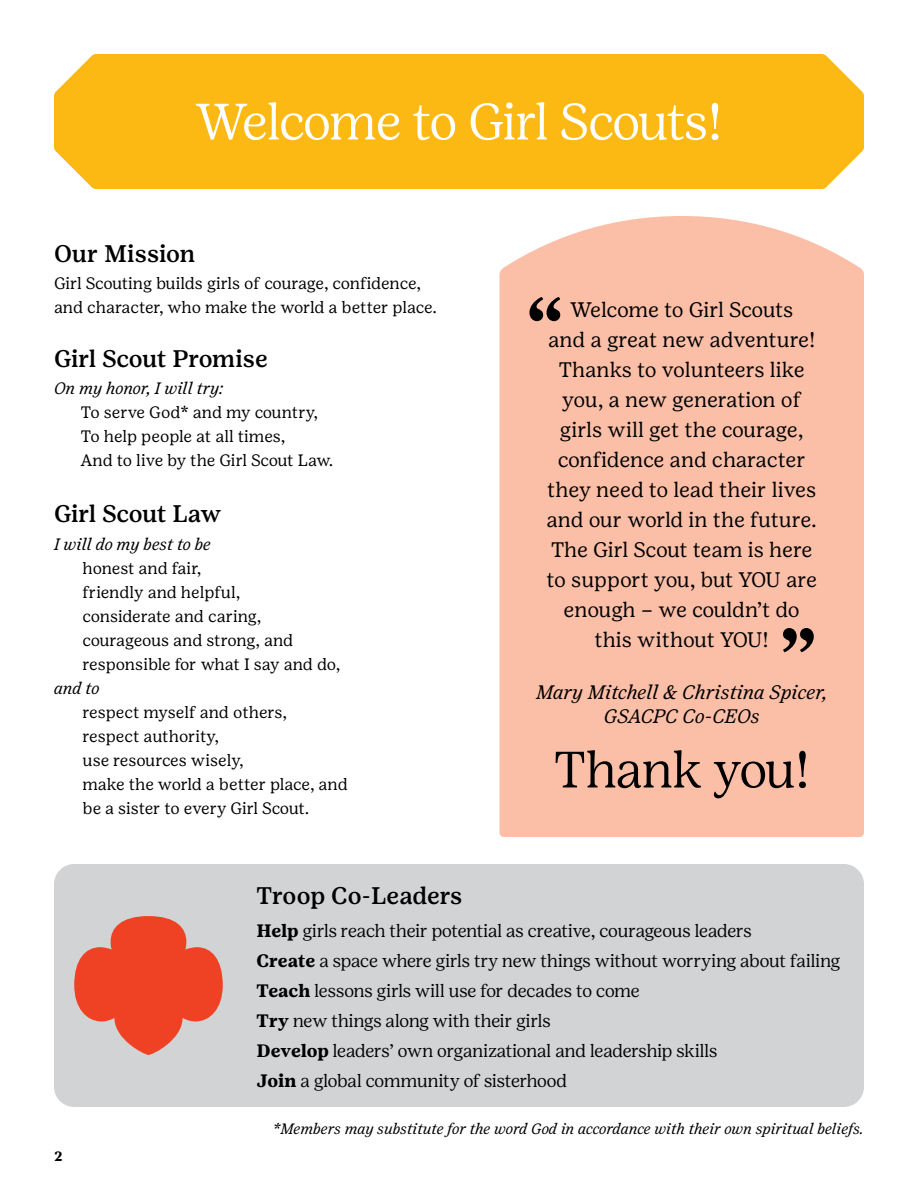
<style>
.page{position:relative;width:918px;height:1188px;background:#fff}
.page>*{position:absolute;margin:0;border:0;box-sizing:border-box;transform-origin:0 0}
.t1{font:300 51px "Girl Scout Display";letter-spacing:-.025em;color:#fff}
.t2{font:300 51px "Girl Scout Display";letter-spacing:-.01em;color:#000}
.t3{font:500 24px "Girl Scout Text";letter-spacing:-.015em;color:#000}
.t4{font:21px/30px "Girl Scout Text";letter-spacing:-.01em;color:#000;text-align:center}
.t5{font:italic 19.5px/24px "Girl Scout Text";color:#000;text-align:center}
.t6{font:300 18px/30px "Girl Scout Display";letter-spacing:-.01em;color:#000}
.t7{font:16.5px/24px "Girl Scout Text";letter-spacing:-.01em;color:#000}
.t8{font:italic 16.5px "Girl Scout Text";color:#000}
.t9{font:italic 15px "Girl Scout Text";letter-spacing:-.005em;color:#000}
.t10{font:700 13.5px "Girl Scout Text";color:#000}
.s1{font-family:"Girl Scout Text";font-weight:700}
</style>
<div class="page">
<div style="left:54px;top:54px;width:810px;height:135px;background:#fdb913"></div>
<div style="left:54px;top:864px;width:810px;height:243px;background:#d1d3d4;border-radius:20px"></div>
<svg style="left:74px;top:916px;width:149px;height:139px"></svg>
<div style="left:500px;top:216px;width:364px;height:621px;background:#fbbea7"></div>
<svg style="left:529px;top:297px;width:31px;height:24px"></svg>
<svg style="left:783px;top:628px;width:31px;height:24px"></svg>
<h1 class="t1" style="left:196px;top:91px;width:528px">Welcome to Girl Scouts!</h1>
<h2 class="t3" style="left:54px;top:239px;width:143px">Our Mission</h2>
<p class="t7" style="left:54px;top:271px;width:385px">Girl Scouting builds girls of courage, confidence, and character, who make the world a better place.</p>
<h2 class="t3" style="left:54px;top:344px;width:215px">Girl Scout Promise</h2>
<p class="t8" style="left:54px;top:379px;width:171px">On my honor, I will try:</p>
<p class="t7" style="left:81px;top:400px;width:254px">To serve God* and my country,<br>To help people at all times,<br>And to live by the Girl Scout Law.</p>
<h2 class="t3" style="left:54px;top:499px;width:169px">Girl Scout Law</h2>
<p class="t8" style="left:54px;top:534px;width:158px">I will do my best to be</p>
<p class="t7" style="left:82px;top:556px;width:259px">honest and fair,<br>friendly and helpful,<br>considerate and caring, courageous and strong, and responsible for what I say and do,</p>
<p class="t8" style="left:54px;top:678px;width:47px">and to</p>
<p class="t7" style="left:82px;top:700px;width:267px">respect myself and others, respect authority,<br>use resources wisely,<br>make the world a better place, and be a sister to every Girl Scout.</p>
<p class="t4" style="left:546px;top:295px;width:272px">Welcome to Girl Scouts<br>and a great new adventure!<br>Thanks to volunteers like you, a new generation of girls will get the courage, confidence and character they need to lead their lives and our world in the future.<br>The Girl Scout team is here to support you, but YOU are enough – we couldn’t do this without YOU!</p>
<p class="t5" style="left:536px;top:680px;width:293px">Mary Mitchell &amp; Christina Spicer,<br>GSACPC Co-CEOs</p>
<h1 class="t2" style="left:554px;top:739px;width:258px">Thank you!</h1>
<p class="t10" style="left:54px;top:1148px;width:10px">2</p>
<h2 class="t3" style="left:256px;top:881px;width:207px">Troop Co-Leaders</h2>
<p class="t6" style="left:256px;top:915px;width:585px"><span class="s1">Help</span> girls reach their potential as creative, courageous leaders<br><span class="s1">Create</span> a space where girls try new things without worrying about failing <span class="s1">Teach</span> lessons girls will use for decades to come<br><span class="s1">Try</span> new things along with their girls<br><span class="s1">Develop</span> leaders’ own organizational and leadership skills<br><span class="s1">Join</span> a global community of sisterhood</p>
<p class="t9" style="left:273px;top:1120px;width:593px">*Members may substitute for the word God in accordance with their own spiritual beliefs.</p>
</div>
